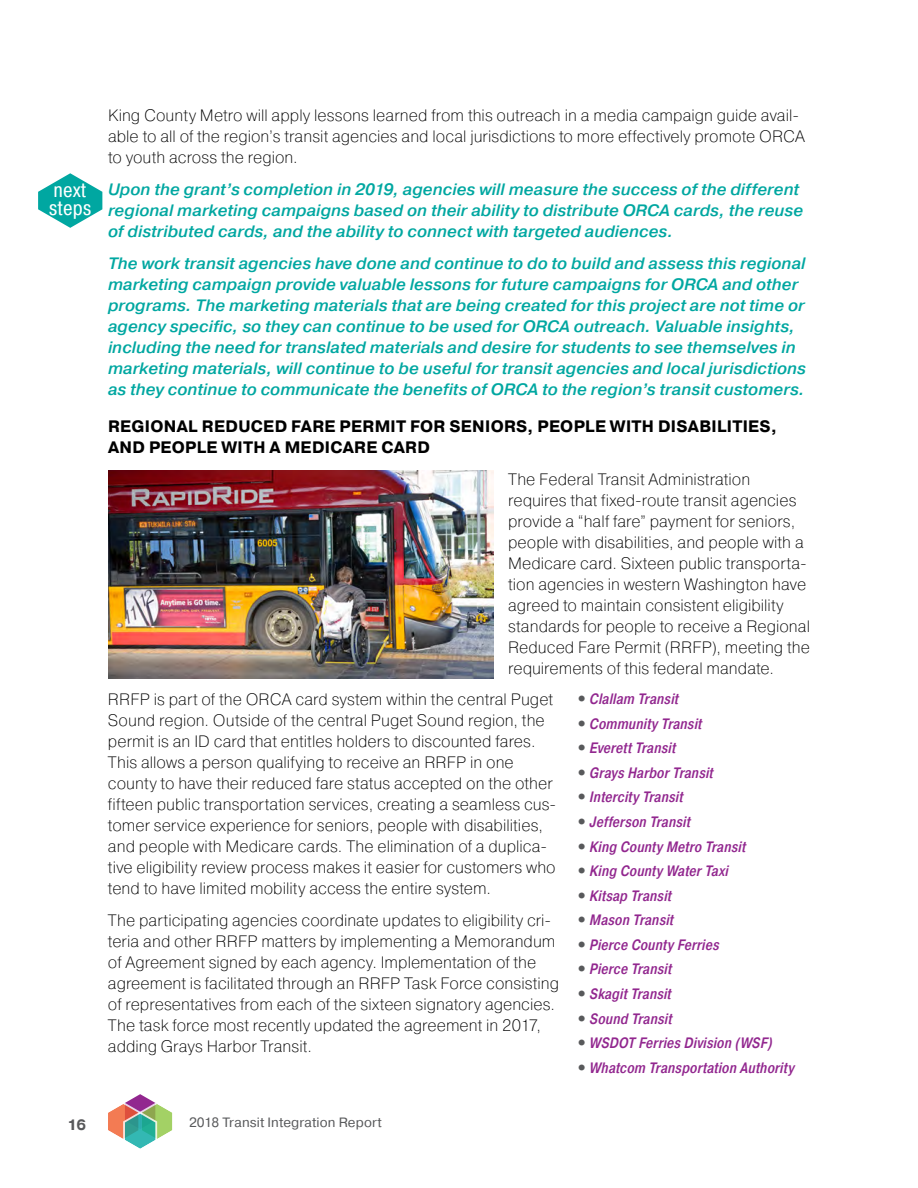
<style>
.page{position:relative;width:918px;height:1188px;background:#fff}
.page>*{position:absolute;margin:0;border:0;box-sizing:border-box;transform-origin:0 0}
.t1{font:20.55px/17.2px "Pragmatica Cond";color:#fff}
.body_text{font:200 16.5px/21px "Pragmatica";color:#000}
.next_steps{font:italic 500 16.5px/21px "Pragmatica";color:#00a7a1}
.t2{font:700 16.5px/21px "Pragmatica";letter-spacing:.015em;color:#000}
.t3{font:italic 500 15px "Pragmatica Cond";letter-spacing:.01em;color:#92278f}
.t4{font:700 15px "Pragmatica";color:#58595b}
.t5{font:13.5px "Pragmatica";letter-spacing:.01em;color:#58595b}
.s1{font-weight:900;color:#58595b}
</style>
<div class="page">
<svg style="left:108px;top:1094px;width:64px;height:55px"></svg>
<img style="left:108px;top:471px;width:386px;height:207px">
<svg style="left:38px;top:173px;width:64px;height:55px"></svg>
<p class="t1" style="left:49px;top:182px;width:44px">next steps</p>
<p class="body_text" style="left:108px;top:104px;width:699px">King County Metro will apply lessons learned from this outreach in a media campaign guide avail&shy;able to all of the region’s transit agencies and local jurisdictions to more effectively promote ORCA to youth across the region.</p>
<p class="next_steps" style="left:108px;top:178px;width:697px">Upon the grant’s completion in 2019, agencies will measure the success of the different regional marketing campaigns based on their ability to distribute ORCA cards, the reuse of distributed cards, and the ability to connect with targeted audiences.</p>
<p class="next_steps" style="left:108px;top:252px;width:700px">The work transit agencies have done and continue to do to build and assess this regional marketing campaign provide valuable lessons for future campaigns for ORCA and other programs. The marketing materials that are being created for this project are not time or agency specific, so they can continue to be used for ORCA outreach. Valuable insights, including the need for translated materials and desire for students to see themselves in marketing materials, will continue to be useful for transit agencies and local jurisdictions as they continue to communicate the benefits of ORCA to the region’s transit customers.</p>
<h4 class="t2" style="left:108px;top:416px;width:670px">REGIONAL REDUCED FARE PERMIT FOR SENIORS, PEOPLE WITH DISABILITIES,<br>AND PEOPLE WITH A MEDICARE CARD</h4>
<p class="body_text" style="left:508px;top:468px;width:303px">The Federal Transit Administration requires that fixed-route transit agencies provide a “half fare” payment for seniors, people with disabilities, and people with a Medicare card. Sixteen public transporta&shy;tion agencies in western Washington have agreed to maintain consistent eligibility standards for people to receive a Regional Reduced Fare Permit (RRFP), meeting the requirements of this federal mandate.</p>
<p class="body_text" style="left:108px;top:689px;width:450px">RRFP is part of the ORCA card system within the central Puget Sound region. Outside of the central Puget Sound region, the permit is an ID card that entitles holders to discounted fares.<br>This allows a person qualifying to receive an RRFP in one county to have their reduced fare status accepted on the other fifteen public transportation services, creating a seamless cus&shy;tomer service experience for seniors, people with disabilities, and people with Medicare cards. The elimination of a duplica&shy;tive eligibility review process makes it easier for customers who tend to have limited mobility access the entire system.</p>
<p class="body_text" style="left:108px;top:910px;width:453px">The participating agencies coordinate updates to eligibility cri&shy;teria and other RRFP matters by implementing a Memorandum of Agreement signed by each agency. Implementation of the agreement is facilitated through an RRFP Task Force consisting of representatives from each of the sixteen signatory agencies.<br>The task force most recently updated the agreement in 2017, adding Grays Harbor Transit.</p>
<p class="t3" style="left:576px;top:690px;width:104px"><span class="s1">•</span> Clallam Transit</p>
<p class="t3" style="left:576px;top:715px;width:128px"><span class="s1">•</span> Community Transit</p>
<p class="t3" style="left:576px;top:739px;width:101px"><span class="s1">•</span> Everett Transit</p>
<p class="t3" style="left:576px;top:764px;width:139px"><span class="s1">•</span> Grays Harbor Transit</p>
<p class="t3" style="left:576px;top:788px;width:109px"><span class="s1">•</span> Intercity Transit</p>
<p class="t3" style="left:576px;top:813px;width:116px"><span class="s1">•</span> Jefferson Transit</p>
<p class="t3" style="left:576px;top:838px;width:171px"><span class="s1">•</span> King County Metro Transit</p>
<p class="t3" style="left:576px;top:862px;width:154px"><span class="s1">•</span> King County Water Taxi</p>
<p class="t3" style="left:576px;top:887px;width:97px"><span class="s1">•</span> Kitsap Transit</p>
<p class="t3" style="left:576px;top:911px;width:99px"><span class="s1">•</span> Mason Transit</p>
<p class="t3" style="left:576px;top:936px;width:145px"><span class="s1">•</span> Pierce County Ferries</p>
<p class="t3" style="left:576px;top:960px;width:97px"><span class="s1">•</span> Pierce Transit</p>
<p class="t3" style="left:576px;top:985px;width:97px"><span class="s1">•</span> Skagit Transit</p>
<p class="t3" style="left:576px;top:1010px;width:98px"><span class="s1">•</span> Sound Transit</p>
<p class="t3" style="left:576px;top:1034px;width:198px"><span class="s1">•</span> WSDOT Ferries Division (WSF)</p>
<p class="t3" style="left:576px;top:1059px;width:220px"><span class="s1">•</span> Whatcom Transportation Authority</p>
<p class="t4" style="left:68px;top:1116px;width:20px">16</p>
<p class="t5" style="left:189px;top:1114px;width:194px">2018 Transit Integration Report</p>
</div>
